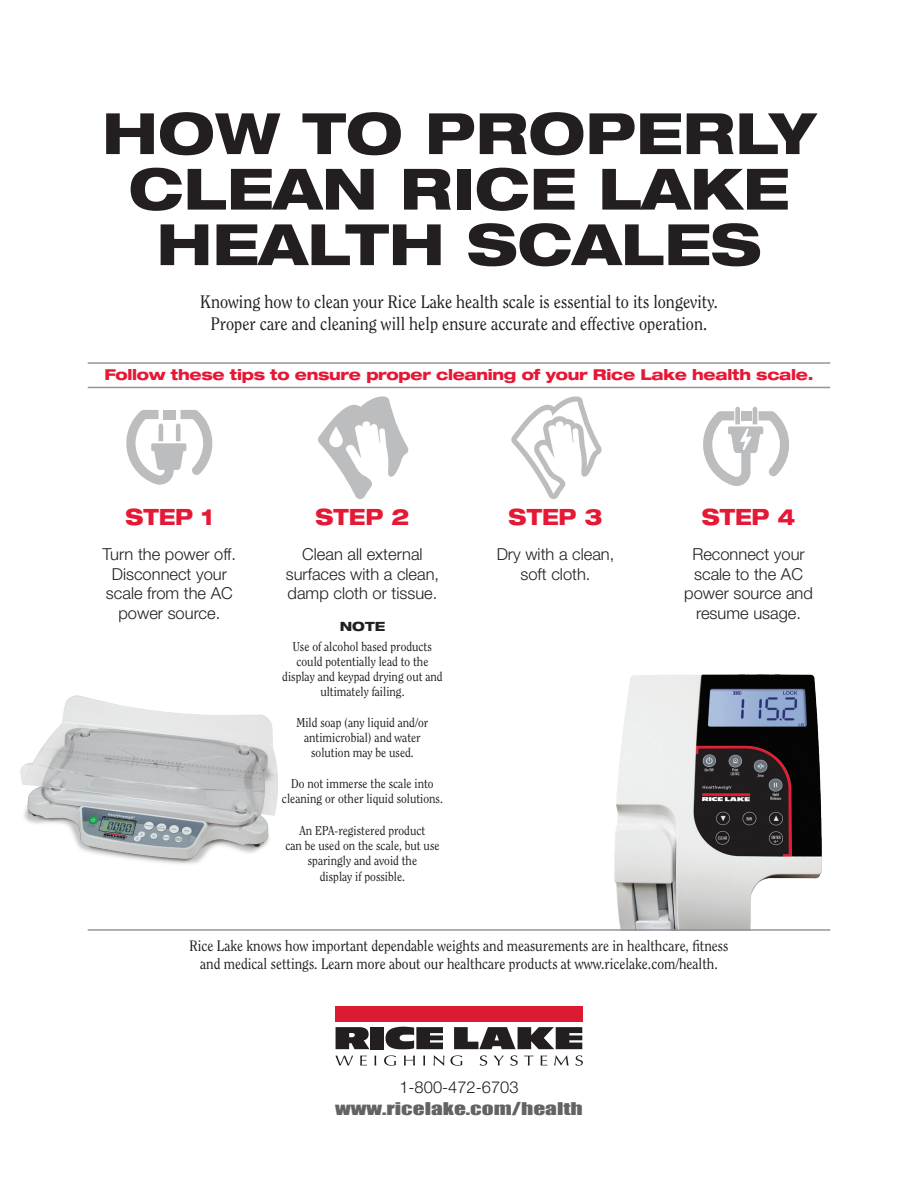
<style>
.page{position:relative;width:918px;height:1188px;background:#fff}
.page>*{position:absolute;margin:0;border:0;box-sizing:border-box;transform-origin:0 0}
.t1{font:800 expanded 57px/55.5px "Helvetica Neue LT Std";color:#231f20;text-align:center}
.t2{font:800 expanded 22.5px "Helvetica Neue LT Std";color:#e51836;scale:.9 1}
.t3{font:18px/21.6px "Clearface Std";color:#231f20;text-align:center;scale:.9 1}
.t4{font:300 16.5px/19.5px "Helvetica Neue LT Std";color:#231f20;text-align:center}
.t5{font:16.2px "Impact";color:#636366;scale:1.45 1}
.t6{font:15px/18px "Clearface Std";color:#231f20;text-align:center;scale:.9 1}
.t7{font:800 expanded 15px "Helvetica Neue LT Std";letter-spacing:-.02em;color:#e51836}
.t8{font:12.75px/15px "Clearface Std";color:#231f20;text-align:center;scale:.9 1}
.t9{font:800 expanded 12.75px "Helvetica Neue LT Std";color:#231f20}
</style>
<div class="page">
<img style="left:614px;top:674px;width:217px;height:256px">
<hr style="left:88px;top:362px;width:742px;height:2px;background:#939598">
<hr style="left:88px;top:387px;width:742px;height:1px;background:#939598">
<hr style="left:88px;top:929px;width:742px;height:2px;background:#939598">
<svg style="left:126px;top:410px;width:87px;height:75px"></svg>
<div style="left:151px;top:443px;width:35px;height:8px;background:#bcbdbf;border-radius:2px"></div>
<svg style="left:318px;top:396px;width:91px;height:103px"></svg>
<svg style="left:329px;top:426px;width:14px;height:21px"></svg>
<svg style="left:511px;top:396px;width:91px;height:103px"></svg>
<svg style="left:703px;top:407px;width:86px;height:79px"></svg>
<div style="left:741px;top:411px;width:10px;height:9px;background:#bcbdbf"></div>
<div style="left:335px;top:1007px;width:248px;height:15px;background:#dc1a32"></div>
<svg style="left:336px;top:1027px;width:33px;height:22px"></svg>
<div style="left:371px;top:1027px;width:13px;height:22px;background:#231f20"></div>
<svg style="left:454px;top:1027px;width:128px;height:22px"></svg>
<svg style="left:335px;top:1056px;width:18px;height:10px"></svg>
<svg style="left:360px;top:1056px;width:7px;height:10px"></svg>
<svg style="left:374px;top:1056px;width:2px;height:10px"></svg>
<svg style="left:384px;top:1027px;width:60px;height:39px"></svg>
<svg style="left:450px;top:1055px;width:12px;height:11px"></svg>
<svg style="left:480px;top:1055px;width:7px;height:11px"></svg>
<svg style="left:494px;top:1056px;width:10px;height:10px"></svg>
<svg style="left:510px;top:1055px;width:8px;height:11px"></svg>
<svg style="left:524px;top:1056px;width:9px;height:10px"></svg>
<svg style="left:541px;top:1056px;width:6px;height:10px"></svg>
<svg style="left:554px;top:1055px;width:15px;height:11px"></svg>
<svg style="left:575px;top:1055px;width:8px;height:11px"></svg>
<img style="left:20px;top:695px;width:258px;height:169px">
<h1 class="t1" style="left:102px;top:104px;width:715px">HOW TO PROPERLY<br>CLEAN RICE LAKE<br>HEALTH SCALES</h1>
<h3 class="t3" style="left:200px;top:291px;width:576px">Knowing how to clean your Rice Lake health scale is essential to its longevity.<br>Proper care and cleaning will help ensure accurate and effective operation.</h3>
<p class="t7" style="left:104px;top:365px;width:711px">Follow these tips to ensure proper cleaning of your Rice Lake health scale.</p>
<h2 class="t2" style="left:125px;top:502px;width:99px">STEP 1</h2>
<p class="t4" style="left:103px;top:544px;width:135px">Turn the power off.<br>Disconnect your scale from the AC power source.</p>
<h2 class="t2" style="left:316px;top:502px;width:106px">STEP 2</h2>
<p class="t4" style="left:286px;top:544px;width:155px">Clean all external surfaces with a clean, damp cloth or tissue.</p>
<p class="t9" style="left:340px;top:618px;width:47px">NOTE</p>
<p class="t8" style="left:282px;top:639px;width:180px">Use of alcohol based products could potentially lead to the display and keypad drying out and ultimately failing.</p>
<p class="t8" style="left:296px;top:715px;width:148px">Mild soap (any liquid and/or antimicrobial) and water solution may be used.</p>
<p class="t8" style="left:282px;top:776px;width:180px">Do not immerse the scale into cleaning or other liquid solutions.</p>
<p class="t8" style="left:285px;top:823px;width:173px">An EPA-registered product<br>can be used on the scale, but use sparingly and avoid the</p>
<p class="t8" style="left:320px;top:869px;width:96px">display if possible.</p>
<h2 class="t2" style="left:509px;top:502px;width:106px">STEP 3</h2>
<p class="t4" style="left:497px;top:544px;width:119px">Dry with a clean, soft cloth.</p>
<h2 class="t2" style="left:702px;top:502px;width:106px">STEP 4</h2>
<p class="t4" style="left:684px;top:544px;width:130px">Reconnect your scale to the AC power source and resume usage.</p>
<p class="t6" style="left:190px;top:937px;width:600px">Rice Lake knows how important dependable weights and measurements are in healthcare, fitness and medical settings. Learn more about our healthcare products at www.ricelake.com/health.</p>
<p class="t4" style="left:399px;top:1077px;width:121px">1-800-472-6703</p>
<p class="t5" style="left:335px;top:1096px;width:172px">www.ricelake.com/health</p>
</div>
